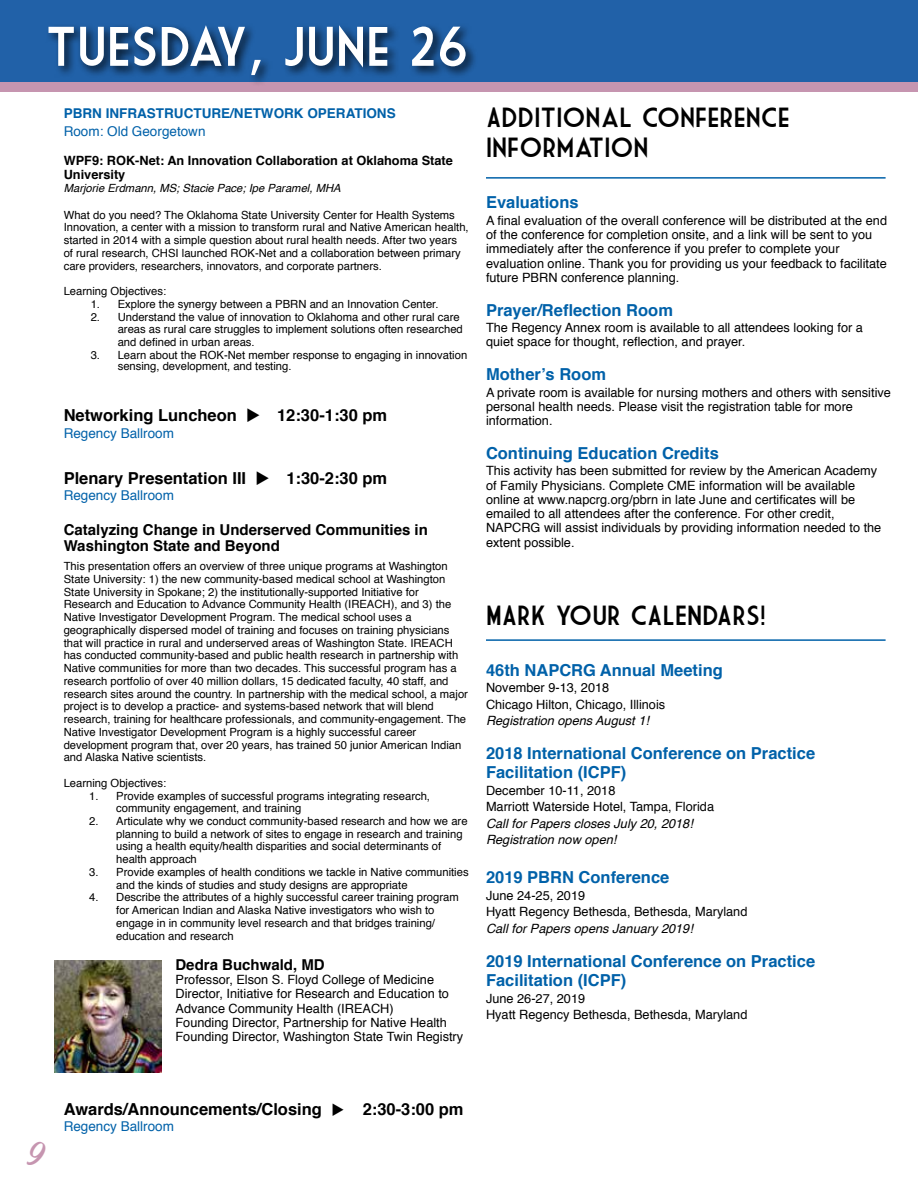
<style>
.page{position:relative;width:918px;height:1188px;background:#fff}
.page>*{position:absolute;margin:0;border:0;box-sizing:border-box;transform-origin:0 0}
.t1{font:54px "Market Deco";color:#fff}
.t2{font:33px "Master Of Break";color:#c695b0}
.t3{font:27px/30px "Market Deco";color:#000}
.t4{font:700 16.5px/19.5px "Helvetica";color:#0061a9}
.t5{font:700 16.5px "Helvetica";color:#000}
.t6{font:700 15px/16.5px "Helvetica";color:#000}
.t7{font:13.5px "Helvetica";color:#0061a9}
.t8{font:700 13.5px "Helvetica";color:#0061a9}
.t9{font:12.75px/14.2px "Helvetica";color:#000}
.t10{font:italic 12.75px/16.5px "Helvetica";color:#000}
.t11{font:700 12.75px/14.2px "Helvetica";color:#000}
.t12{font:11.25px/12.8px "Helvetica";color:#000}
.t13{font:italic 11.25px "Helvetica";color:#000}
</style>
<div class="page">
<div style="left:0;top:68px;width:918px;height:24px;background:#c695b0"></div>
<div style="left:0;top:0;width:918px;height:81px;background:#2161a8"></div>
<div style="left:45px;top:23px;width:433px;height:64px;background:#000;opacity:.75"></div>
<img style="left:54px;top:960px;width:108px;height:112px">
<hr style="left:486px;top:177px;width:400px;height:2px;background:#0061a9">
<hr style="left:486px;top:639px;width:400px;height:2px;background:#0061a9">
<h1 class="t1" style="left:45px;top:17px;width:425px">TUESDAY, JUNE 26</h1>
<p class="t8" style="left:64px;top:102px;width:334px">PBRN INFRASTRUCTURE/NETWORK OPERATIONS</p>
<p class="t7" style="left:64px;top:121px;width:143px">Room: Old Georgetown</p>
<p class="t11" style="left:64px;top:153px;width:391px">WPF9: ROK-Net: An Innovation Collaboration at Oklahoma State<br>University</p>
<p class="t13" style="left:64px;top:179px;width:278px">Marjorie Erdmann, MS; Stacie Pace; Ipe Paramel, MHA</p>
<p class="t12" style="left:64px;top:209px;width:407px">What do you need? The Oklahoma State University Center for Health Systems Innovation, a center with a mission to transform rural and Native American health, started in 2014 with a simple question about rural health needs. After two years of rural research, CHSI launched ROK-Net and a collaboration between primary care providers, researchers, innovators, and corporate partners.</p>
<p class="t12" style="left:64px;top:285px;width:104px">Learning Objectives:</p>
<p class="t12" style="left:91px;top:298px;width:349px">1. Explore the synergy between a PBRN and an Innovation Center.</p>
<p class="t12" style="left:118px;top:311px;width:347px;text-indent:-27px">2. Understand the value of innovation to Oklahoma and other rural care areas as rural care struggles to implement solutions often researched and defined in urban areas.</p>
<p class="t12" style="left:118px;top:350px;width:351px;line-height:11.2px;text-indent:-27px">3. Learn about the ROK-Net member response to engaging in innovation sensing, development, and testing.</p>
<h3 class="t5" style="left:64px;top:402px;width:325px">Networking Luncheon ◆ 12:30-1:30 pm</h3>
<p class="t7" style="left:64px;top:422px;width:112px">Regency Ballroom</p>
<h3 class="t5" style="left:64px;top:465px;width:325px">Plenary Presentation III ◆ 1:30-2:30 pm</h3>
<p class="t7" style="left:64px;top:485px;width:112px">Regency Ballroom</p>
<h3 class="t6" style="left:64px;top:521px;width:366px">Catalyzing Change in Underserved Communities in<br>Washington State and Beyond</h3>
<p class="t12" style="left:64px;top:560px;width:406px">This presentation offers an overview of three unique programs at Washington State University: 1) the new community-based medical school at Washington State University in Spokane; 2) the institutionally-supported Initiative for Research and Education to Advance Community Health (IREACH), and 3) the Native Investigator Development Program. The medical school uses a geographically dispersed model of training and focuses on training physicians that will practice in rural and underserved areas of Washington State. IREACH has conducted community-based and public health research in partnership with Native communities for more than two decades. This successful program has a research portfolio of over 40 million dollars, 15 dedicated faculty, 40 staff, and research sites around the country. In partnership with the medical school, a major project is to develop a practice- and systems-based network that will blend research, training for healthcare professionals, and community-engagement. The Native Investigator Development Program is a highly successful career development program that, over 20 years, has trained 50 junior American Indian and Alaska Native scientists.</p>
<p class="t12" style="left:64px;top:777px;width:104px">Learning Objectives:</p>
<p class="t12" style="left:116px;top:790px;width:315px;text-indent:-27px">1. Provide examples of successful programs integrating research, community engagement, and training</p>
<p class="t12" style="left:116px;top:815px;width:353px;text-indent:-27px">2. Articulate why we conduct community-based research and how we are planning to build a network of sites to engage in research and training using a health equity/health disparities and social determinants of health approach</p>
<p class="t12" style="left:116px;top:866px;width:354px;text-indent:-27px">3. Provide examples of health conditions we tackle in Native communities and the kinds of studies and study designs are appropriate</p>
<p class="t12" style="left:116px;top:891px;width:344px;text-indent:-27px">4. Describe the attributes of a highly successful career training program for American Indian and Alaska Native investigators who wish to engage in in community level research and that bridges training/ education and research</p>
<h3 class="t6" style="left:176px;top:956px;width:151px">Dedra Buchwald, MD</h3>
<p class="t9" style="left:176px;top:973px;width:289px">Professor, Elson S. Floyd College of Medicine Director, Initiative for Research and Education to Advance Community Health (IREACH)<br>Founding Director, Partnership for Native Health Founding Director, Washington State Twin Registry</p>
<h3 class="t3" style="left:486px;top:102px;width:305px">ADDITIONAL CONFERENCE<br>INFORMATION</h3>
<h3 class="t4" style="left:486px;top:193px;width:94px">Evaluations</h3>
<p class="t9" style="left:486px;top:214px;width:403px">A final evaluation of the overall conference will be distributed at the end of the conference for completion onsite, and a link will be sent to you immediately after the conference if you prefer to complete your evaluation online. Thank you for providing us your feedback to facilitate future PBRN conference planning.</p>
<h3 class="t4" style="left:486px;top:300px;width:189px">Prayer/Reflection Room</h3>
<p class="t9" style="left:486px;top:321px;width:379px">The Regency Annex room is available to all attendees looking for a quiet space for thought, reflection, and prayer.</p>
<h3 class="t4" style="left:486px;top:365px;width:122px">Mother’s Room</h3>
<p class="t9" style="left:486px;top:385px;width:406px">A private room is available for nursing mothers and others with sensitive personal health needs. Please visit the registration table for more information.</p>
<h3 class="t4" style="left:486px;top:444px;width:234px">Continuing Education Credits</h3>
<p class="t9" style="left:486px;top:464px;width:397px">This activity has been submitted for review by the American Academy of Family Physicians. Complete CME information will be available online at www.napcrg.org/pbrn in late June and certificates will be emailed to all attendees after the conference. For other credit, NAPCRG will assist individuals by providing information needed to the extent possible.</p>
<h3 class="t3" style="left:486px;top:600px;width:281px">MARK YOUR CALENDARS!</h3>
<h3 class="t4" style="left:486px;top:660px;width:238px">46th NAPCRG Annual Meeting</h3>
<p class="t9" style="left:486px;top:680px;width:181px;line-height:16.5px">November 9-13, 2018<br>Chicago Hilton, Chicago, Illinois</p>
<p class="t10" style="left:486px;top:713px;width:165px">Registration opens August 1!</p>
<h3 class="t4" style="left:486px;top:744px;width:331px">2018 International Conference on Practice<br>Facilitation (ICPF)</h3>
<p class="t9" style="left:486px;top:783px;width:230px;line-height:16.5px">December 10-11, 2018<br>Marriott Waterside Hotel, Tampa, Florida</p>
<p class="t10" style="left:486px;top:815px;width:208px">Call for Papers closes July 20, 2018!<br>Registration now open!</p>
<h3 class="t4" style="left:486px;top:868px;width:185px">2019 PBRN Conference</h3>
<p class="t9" style="left:486px;top:888px;width:263px;line-height:16.5px">June 24-25, 2019<br>Hyatt Regency Bethesda, Bethesda, Maryland</p>
<p class="t10" style="left:486px;top:920px;width:208px">Call for Papers opens January 2019!</p>
<h3 class="t4" style="left:486px;top:951px;width:331px">2019 International Conference on Practice<br>Facilitation (ICPF)</h3>
<p class="t9" style="left:486px;top:990px;width:263px;line-height:16.5px">June 26-27, 2019<br>Hyatt Regency Bethesda, Bethesda, Maryland</p>
<h2 class="t2" style="left:27px;top:1134px;width:19px">9</h2>
<h3 class="t5" style="left:64px;top:1095px;width:401px">Awards/Announcements/Closing ◆ 2:30-3:00 pm</h3>
<p class="t7" style="left:64px;top:1116px;width:112px">Regency Ballroom</p>
</div>
